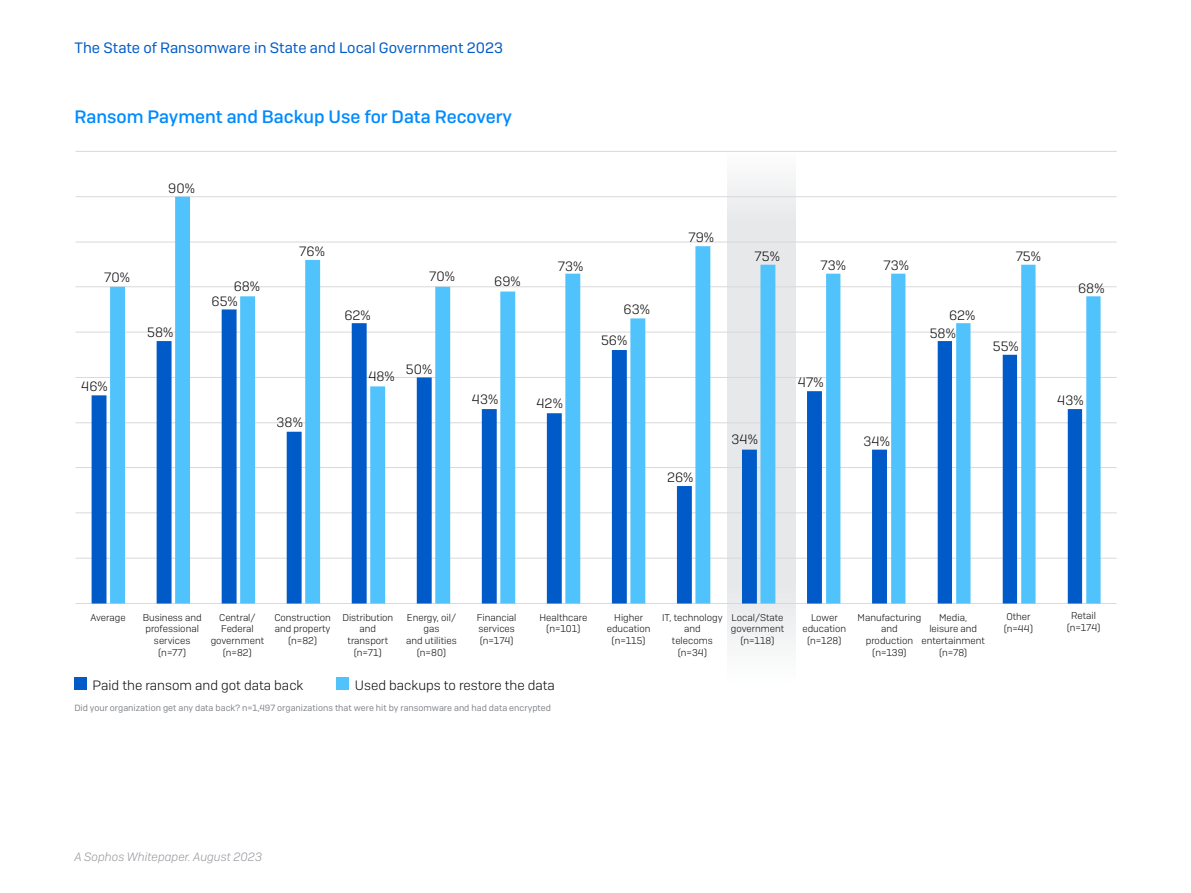
<style>
.page{position:relative;width:1191px;height:893px;background:#fff}
.page>*{position:absolute;margin:0;border:0;box-sizing:border-box;transform-origin:0 0}
.t1{font:500 18px "Sophos Sans";color:#008bff}
.t2{font:15px "Sophos Sans";color:#005bc8}
.t3{font:300 13.5px "Sophos Sans";color:#0d0d0e}
.t4{font:italic 300 12px "Sophos Sans";color:#96989c}
.t5{font:300 9.75px/11.7px "Sophos Sans";color:#0d0d0e;text-align:center}
.t6{font:9px "Sophos Sans";color:#83868b}
</style>
<div class="page">
<div style="left:727px;top:151px;width:68px;height:534px;background:#f5f6f7"></div>
<hr style="left:75px;top:603px;width:1041px;height:1px;background:#d9d9d9">
<hr style="left:75px;top:558px;width:1041px;height:1px;background:#d9d9d9">
<hr style="left:75px;top:512px;width:1041px;height:1px;background:#d9d9d9">
<hr style="left:75px;top:467px;width:1041px;height:1px;background:#d9d9d9">
<hr style="left:75px;top:422px;width:1041px;height:1px;background:#d9d9d9">
<hr style="left:75px;top:377px;width:1041px;height:1px;background:#d9d9d9">
<hr style="left:75px;top:332px;width:1041px;height:1px;background:#d9d9d9">
<hr style="left:75px;top:286px;width:1041px;height:1px;background:#d9d9d9">
<hr style="left:75px;top:242px;width:1041px;height:1px;background:#d9d9d9">
<hr style="left:75px;top:196px;width:1041px;height:1px;background:#d9d9d9">
<hr style="left:75px;top:151px;width:1041px;height:1px;background:#d9d9d9">
<svg style="left:110px;top:197px;width:990px;height:406px"></svg>
<div style="left:74px;top:678px;width:12px;height:12px;background:#005bc8"></div>
<div style="left:337px;top:678px;width:12px;height:12px;background:#50c3fc"></div>
<h2 class="t2" style="left:74px;top:39px;width:430px">The State of Ransomware in State and Local Government 2023</h2>
<h1 class="t1" style="left:74px;top:106px;width:439px">Ransom Payment and Backup Use for Data Recovery</h1>
<h3 class="t3" style="left:168px;top:180px;width:28px">90%</h3>
<h3 class="t3" style="left:104px;top:269px;width:27px">70%</h3>
<h3 class="t3" style="left:81px;top:378px;width:28px">46%</h3>
<h3 class="t3" style="left:147px;top:324px;width:28px">58%</h3>
<h3 class="t3" style="left:234px;top:278px;width:28px">68%</h3>
<h3 class="t3" style="left:212px;top:293px;width:28px">65%</h3>
<h3 class="t3" style="left:299px;top:243px;width:27px">76%</h3>
<h3 class="t3" style="left:277px;top:414px;width:28px">38%</h3>
<h3 class="t3" style="left:344px;top:307px;width:28px">62%</h3>
<h3 class="t3" style="left:429px;top:268px;width:27px">70%</h3>
<h3 class="t3" style="left:494px;top:273px;width:28px">69%</h3>
<h3 class="t3" style="left:558px;top:258px;width:27px">73%</h3>
<h3 class="t3" style="left:368px;top:368px;width:28px">48%</h3>
<h3 class="t3" style="left:406px;top:361px;width:28px">50%</h3>
<h3 class="t3" style="left:472px;top:391px;width:28px">43%</h3>
<h3 class="t3" style="left:536px;top:395px;width:28px">42%</h3>
<h3 class="t3" style="left:623px;top:301px;width:28px">63%</h3>
<h3 class="t3" style="left:601px;top:332px;width:28px">56%</h3>
<h3 class="t3" style="left:688px;top:229px;width:27px">79%</h3>
<h3 class="t3" style="left:754px;top:248px;width:27px">75%</h3>
<h3 class="t3" style="left:667px;top:469px;width:28px">26%</h3>
<h3 class="t3" style="left:731px;top:431px;width:28px">34%</h3>
<h3 class="t3" style="left:820px;top:257px;width:27px">73%</h3>
<h3 class="t3" style="left:883px;top:257px;width:27px">73%</h3>
<h3 class="t3" style="left:798px;top:374px;width:27px">47%</h3>
<h3 class="t3" style="left:863px;top:433px;width:28px">34%</h3>
<h3 class="t3" style="left:949px;top:307px;width:28px">62%</h3>
<h3 class="t3" style="left:929px;top:325px;width:28px">58%</h3>
<h3 class="t3" style="left:1015px;top:248px;width:27px">75%</h3>
<h3 class="t3" style="left:1078px;top:280px;width:28px">68%</h3>
<h3 class="t3" style="left:993px;top:338px;width:27px">55%</h3>
<h3 class="t3" style="left:1057px;top:392px;width:28px">43%</h3>
<p class="t5" style="left:143px;top:611px;width:61px">Business and professional services (n=77)</p>
<p class="t5" style="left:211px;top:611px;width:55px">Central/<br>Federal government (n=82)</p>
<p class="t5" style="left:607px;top:611px;width:45px">Higher education (n=115)</p>
<p class="t5" style="left:731px;top:611px;width:55px">Local/State government (n=118)</p>
<p class="t5" style="left:857px;top:611px;width:65px">Manufacturing and production (n=139)</p>
<p class="t5" style="left:1066px;top:609px;width:35px">Retail (n=174)</p>
<p class="t5" style="left:1003px;top:611px;width:31px;text-align:left">Other (n=44)</p>
<p class="t5" style="left:406px;top:611px;width:52px">Energy, oil/ gas<br>and utilities (n=80)</p>
<p class="t5" style="left:477px;top:611px;width:41px;text-align:left">Financial services (n=174)</p>
<p class="t5" style="left:539px;top:611px;width:49px">Healthcare (n=101)</p>
<p class="t5" style="left:921px;top:611px;width:65px">Media,<br>leisure and entertainment (n=78)</p>
<p class="t5" style="left:274px;top:611px;width:58px">Construction and property (n=82)</p>
<p class="t5" style="left:342px;top:611px;width:52px">Distribution and transport (n=71)</p>
<p class="t5" style="left:662px;top:611px;width:62px">IT, technology and<br>telecoms (n=34)</p>
<p class="t5" style="left:90px;top:611px;width:37px">Average</p>
<p class="t5" style="left:802px;top:611px;width:45px">Lower education (n=128)</p>
<h3 class="t3" style="left:92px;top:677px;width:212px">Paid the ransom and got data back</h3>
<h3 class="t3" style="left:355px;top:677px;width:201px">Used backups to restore the data</h3>
<p class="t6" style="left:74px;top:703px;width:478px">Did your organization get any data back? n=1,497 organizations that were hit by ransomware and had data encrypted</p>
<p class="t4" style="left:74px;top:850px;width:189px">A Sophos Whitepaper. August 2023</p>
</div>
